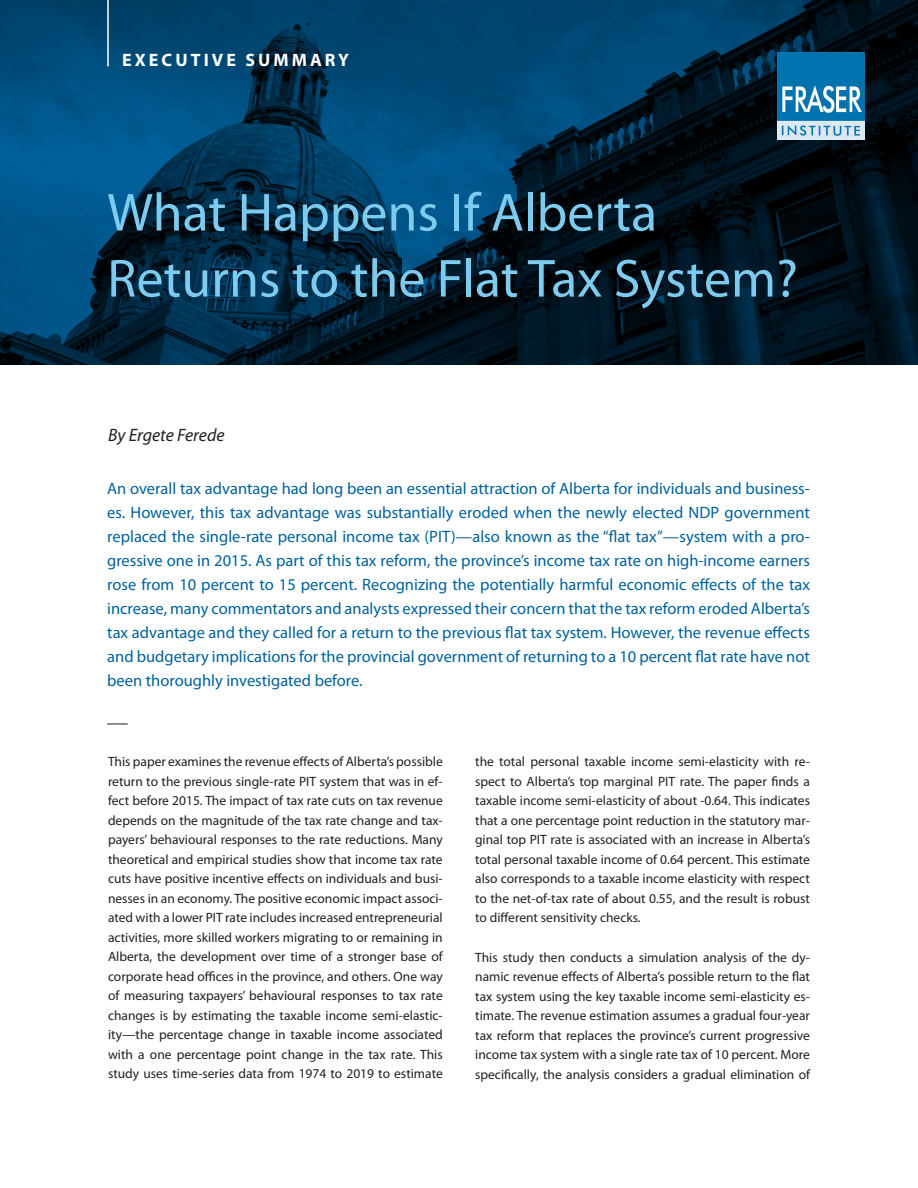
<style>
.page{position:relative;width:918px;height:1188px;background:#fff}
.page>*{position:absolute;margin:0;border:0;box-sizing:border-box;transform-origin:0 0}
.t1{font:54px/66px "Myriad Pro";color:#7dccef}
.t2{font:700 18px "Myriad Pro";letter-spacing:.17em;color:#fff}
.Author_name{font:italic 18px "Myriad Pro";color:#231f20}
.Introduction_paragra{font:16.5px/24px "Myriad Pro";color:#00619c;text-align:justify}
.Body_copy{font:13.5px/19.5px "Myriad Pro";color:#231f20;text-align:justify}
</style>
<div class="page">
<img style="left:0;top:0;width:918px;height:364px">
<img style="left:778px;top:52px;width:87px;height:87px">
<svg style="left:107px;top:724px;width:21px;height:1px"></svg>
<hr style="left:107px;top:0;width:2px;height:66px;background:#fff">
<p class="t2" style="left:122px;top:49px;width:228px">EXECUTIVE SUMMARY</p>
<p class="t1" style="left:107px;top:179px;width:692px">What Happens If Alberta<br>Returns to the Flat Tax System?</p>
<p class="Author_name" style="left:108px;top:424px;width:118px">By Ergete Ferede</p>
<p class="Introduction_paragra" style="left:107px;top:476px;width:704px">An overall tax advantage had long been an essential attraction of Alberta for individuals and business&shy;es. However, this tax advantage was substantially eroded when the newly elected NDP government replaced the single-rate personal income tax (PIT)—also known as the “flat tax”—system with a pro&shy;gressive one in 2015. As part of this tax reform, the province’s income tax rate on high-income earners rose from 10 percent to 15 percent. Recognizing the potentially harmful economic effects of the tax increase, many commentators and analysts expressed their concern that the tax reform eroded Alberta’s tax advantage and they called for a return to the previous flat tax system. However, the revenue effects and budgetary implications for the provincial government of returning to a 10 percent flat rate have not been thoroughly investigated before.</p>
<p class="Body_copy" style="left:108px;top:752px;width:336px">This paper examines the revenue effects of Alberta’s possible return to the previous single-rate PIT system that was in ef&shy;fect before 2015. The impact of tax rate cuts on tax revenue depends on the magnitude of the tax rate change and tax&shy;payers’ behavioural responses to the rate reductions. Many theoretical and empirical studies show that income tax rate cuts have positive incentive effects on individuals and busi&shy;nesses in an economy. The positive economic impact associ&shy;ated with a lower PIT rate includes increased entrepreneurial activities, more skilled workers migrating to or remaining in Alberta, the development over time of a stronger base of corporate head offices in the province, and others. One way of measuring taxpayers’ behavioural responses to tax rate changes is by estimating the taxable income semi-elastic&shy;ity—the percentage change in taxable income associated with a one percentage point change in the tax rate. This study uses time-series data from 1974 to 2019 to estimate</p>
<p class="Body_copy" style="left:475px;top:752px;width:336px">the total personal taxable income semi-elasticity with re&shy;spect to Alberta’s top marginal PIT rate. The paper finds a taxable income semi-elasticity of about -0.64. This indicates that a one percentage point reduction in the statutory mar&shy;ginal top PIT rate is associated with an increase in Alberta’s total personal taxable income of 0.64 percent. This estimate also corresponds to a taxable income elasticity with respect to the net-of-tax rate of about 0.55, and the result is robust to different sensitivity checks.</p>
<p class="Body_copy" style="left:475px;top:947px;width:336px">This study then conducts a simulation analysis of the dy&shy;namic revenue effects of Alberta’s possible return to the flat tax system using the key taxable income semi-elasticity es&shy;timate. The revenue estimation assumes a gradual four-year tax reform that replaces the province’s current progressive income tax system with a single rate tax of 10 percent. More specifically, the analysis considers a gradual elimination of</p>
</div>
